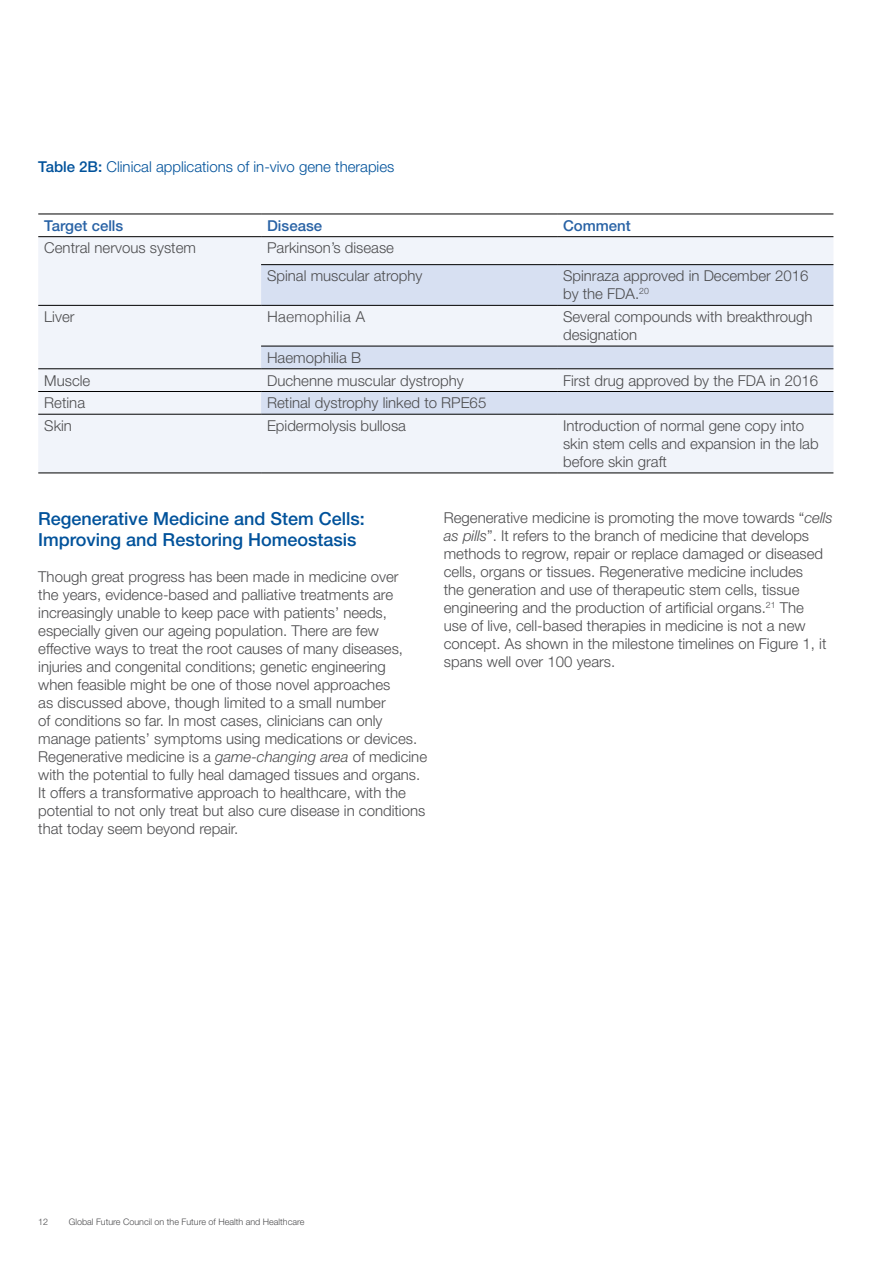
<style>
.page{position:relative;width:893px;height:1263px;background:#fff}
.page>*{position:absolute;margin:0;border:0;box-sizing:border-box;transform-origin:0 0}
.t1{font:500 18px/21.6px "Helvetica Neue LT Pro";color:#00529b}
.t2{font:300 15px/18px "Helvetica Neue LT Pro";color:#4c4c4e}
.t3{font:300 15px "Helvetica Neue LT Pro";color:#00529b}
.t4{font:500 15px "Helvetica Neue LT Pro";color:#2862a5}
.t5{font:300 15px "Helvetica";color:#4c4c4e}
.t6{font:300 9px "Helvetica Neue LT Pro";color:#4c4c4e}
.s1{font-weight:500}
.s2{font-style:italic}
</style>
<div class="page">
<div style="left:38px;top:237px;width:795px;height:236px;background:#f1f4fa"></div>
<svg style="left:261px;top:265px;width:572px;height:149px;fill:#d7e0f2"></svg>
<hr style="left:38px;top:214px;width:223px;height:1px;background:#000">
<hr style="left:261px;top:214px;width:296px;height:1px;background:#000">
<hr style="left:557px;top:214px;width:276px;height:1px;background:#000">
<hr style="left:38px;top:236px;width:223px;height:1px;background:#000">
<hr style="left:261px;top:236px;width:296px;height:1px;background:#000">
<hr style="left:557px;top:236px;width:276px;height:1px;background:#000">
<hr style="left:261px;top:264px;width:296px;height:1px;background:#000">
<hr style="left:557px;top:264px;width:276px;height:1px;background:#000">
<hr style="left:38px;top:305px;width:223px;height:1px;background:#000">
<hr style="left:261px;top:305px;width:296px;height:1px;background:#000">
<hr style="left:557px;top:305px;width:276px;height:1px;background:#000">
<hr style="left:261px;top:346px;width:296px;height:1px;background:#000">
<hr style="left:557px;top:346px;width:276px;height:1px;background:#000">
<hr style="left:38px;top:368px;width:223px;height:1px;background:#000">
<hr style="left:261px;top:368px;width:296px;height:1px;background:#000">
<hr style="left:557px;top:368px;width:276px;height:1px;background:#000">
<hr style="left:38px;top:391px;width:223px;height:1px;background:#000">
<hr style="left:261px;top:391px;width:296px;height:1px;background:#000">
<hr style="left:557px;top:391px;width:276px;height:1px;background:#000">
<hr style="left:38px;top:414px;width:223px;height:1px;background:#000">
<hr style="left:261px;top:414px;width:296px;height:1px;background:#000">
<hr style="left:557px;top:414px;width:276px;height:1px;background:#000">
<hr style="left:38px;top:473px;width:223px;height:1px;background:#000">
<hr style="left:261px;top:473px;width:296px;height:1px;background:#000">
<hr style="left:557px;top:473px;width:276px;height:1px;background:#000">
<p class="t3" style="left:38px;top:157px;width:358px"><span class="s1">Table 2B:</span> Clinical applications of in-vivo gene therapies</p>
<p class="t4" style="left:44px;top:216px;width:81px">Target cells</p>
<p class="t4" style="left:267px;top:216px;width:57px">Disease</p>
<p class="t4" style="left:563px;top:216px;width:69px">Comment</p>
<p class="t2" style="left:44px;top:239px;width:153px">Central nervous system</p>
<p class="t2" style="left:267px;top:234px;width:157px;line-height:27.9px">Parkinson’s disease<br>Spinal muscular atrophy</p>
<p class="t2" style="left:563px;top:267px;width:247px">Spinraza approved in December 2016 by the FDA.<sup>20</sup></p>
<p class="t2" style="left:44px;top:307px;width:32px">Liver</p>
<p class="t5" style="left:267px;top:304px;width:100px">Haemophilia A</p>
<p class="t2" style="left:563px;top:307px;width:251px">Several compounds with breakthrough designation</p>
<p class="t2" style="left:267px;top:348px;width:95px">Haemophilia B</p>
<p class="t2" style="left:44px;top:371px;width:48px">Muscle</p>
<p class="t2" style="left:267px;top:371px;width:198px">Duchenne muscular dystrophy</p>
<p class="t2" style="left:563px;top:371px;width:257px">First drug approved by the FDA in 2016</p>
<p class="t2" style="left:44px;top:394px;width:42px">Retina</p>
<p class="t2" style="left:267px;top:394px;width:221px">Retinal dystrophy linked to RPE65</p>
<p class="t2" style="left:44px;top:416px;width:29px">Skin</p>
<p class="t2" style="left:267px;top:416px;width:140px">Epidermolysis bullosa</p>
<p class="t2" style="left:563px;top:416px;width:257px">Introduction of normal gene copy into skin stem cells and expansion in the lab before skin graft</p>
<p class="t1" style="left:38px;top:507px;width:328px">Regenerative Medicine and Stem Cells:<br>Improving and Restoring Homeostasis</p>
<p class="t2" style="left:38px;top:568px;width:390px">Though great progress has been made in medicine over<br>the years, evidence-based and palliative treatments are increasingly unable to keep pace with patients’ needs, especially given our ageing population. There are few effective ways to treat the root causes of many diseases, injuries and congenital conditions; genetic engineering<br>when feasible might be one of those novel approaches<br>as discussed above, though limited to a small number<br>of conditions so far. In most cases, clinicians can only manage patients’ symptoms using medications or devices.<br>Regenerative medicine is a <span class="s2">game-changing area</span> of medicine with the potential to fully heal damaged tissues and organs.<br>It offers a transformative approach to healthcare, with the potential to not only treat but also cure disease in conditions that today seem beyond repair.</p>
<p class="t2" style="left:444px;top:508px;width:390px">Regenerative medicine is promoting the move towards “<span class="s2">cells as pills</span>”. It refers to the branch of medicine that develops methods to regrow, repair or replace damaged or diseased cells, organs or tissues. Regenerative medicine includes<br>the generation and use of therapeutic stem cells, tissue engineering and the production of artificial organs.<sup>21</sup> The<br>use of live, cell-based therapies in medicine is not a new concept. As shown in the milestone timelines on Figure 1, it spans well over 100 years.</p>
<p class="t6" style="left:38px;top:1216px;width:12px">12</p>
<p class="t6" style="left:69px;top:1216px;width:237px">Global Future Council on the Future of Health and Healthcare</p>
</div>
